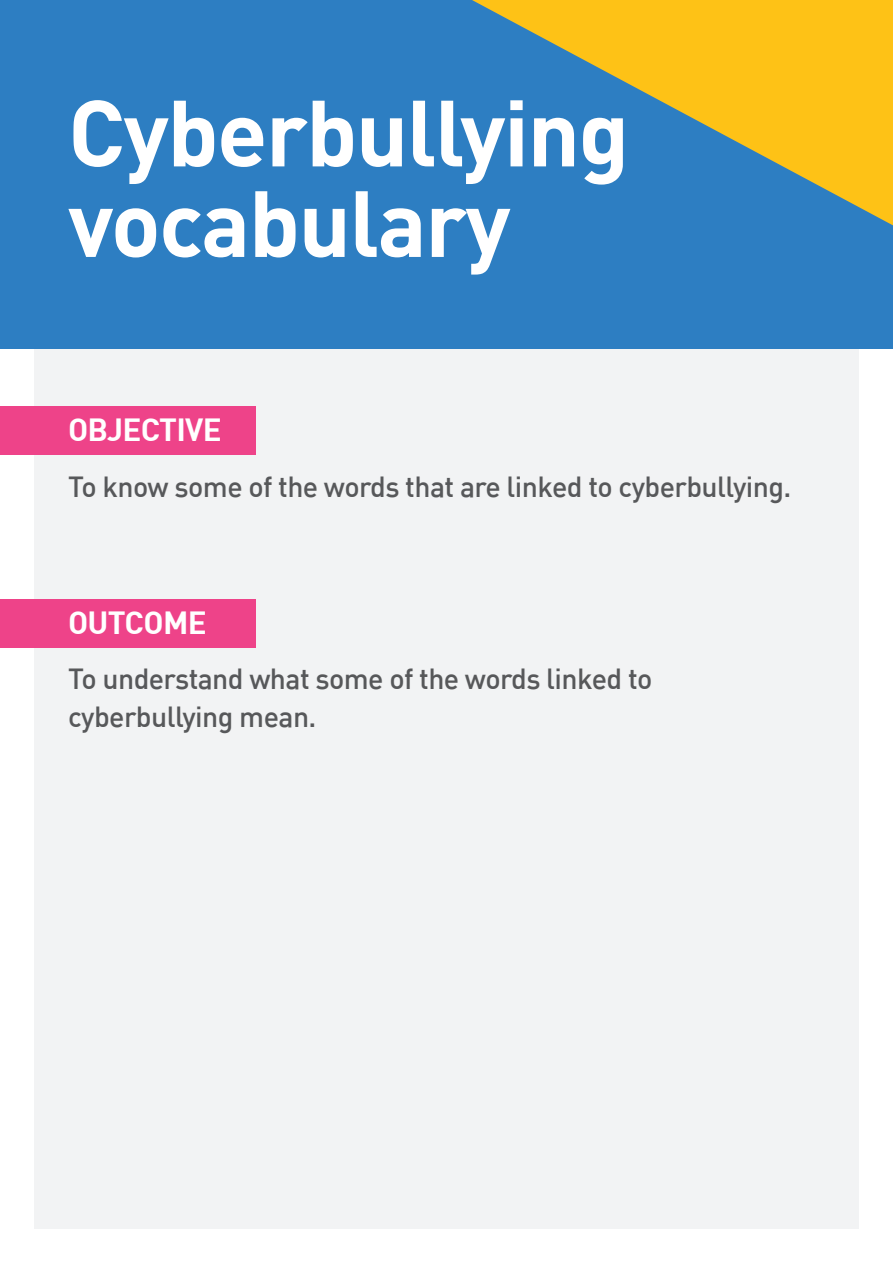
<style>
.page{position:relative;width:893px;height:1263px;background:#fff}
.page>*{position:absolute;margin:0;border:0;box-sizing:border-box;transform-origin:0 0}
.t1{font:700 92.25px/90.6px "DIN";letter-spacing:-.02em;color:#fff}
.t2{font:700 31.35px "DIN";letter-spacing:-.02em;color:#fff}
.t3{font:500 28.5px/37.5px "DIN";letter-spacing:-.02em;color:#57585a}
</style>
<div class="page">
<div style="left:34px;top:34px;width:825px;height:1195px;background:#f2f3f4"></div>
<div style="left:0;top:0;width:893px;height:349px;background:#2d7ec2"></div>
<div style="left:0;top:406px;width:255px;height:48px;background:#ee4389"></div>
<svg style="left:472px;top:0;width:421px;height:225px"></svg>
<div style="left:0;top:600px;width:255px;height:48px;background:#ee4389"></div>
<p class="t1" style="left:68px;top:84px;width:563px">Cyberbullying vocabulary</p>
<p class="t2" style="left:68px;top:409px;width:155px">OBJECTIVE</p>
<p class="t3" style="left:68px;top:467px;width:725px">To know some of the words that are linked to cyberbullying.</p>
<p class="t2" style="left:68px;top:602px;width:140px">OUTCOME</p>
<p class="t3" style="left:68px;top:659px;width:586px">To understand what some of the words linked to cyberbullying mean.</p>
</div>
